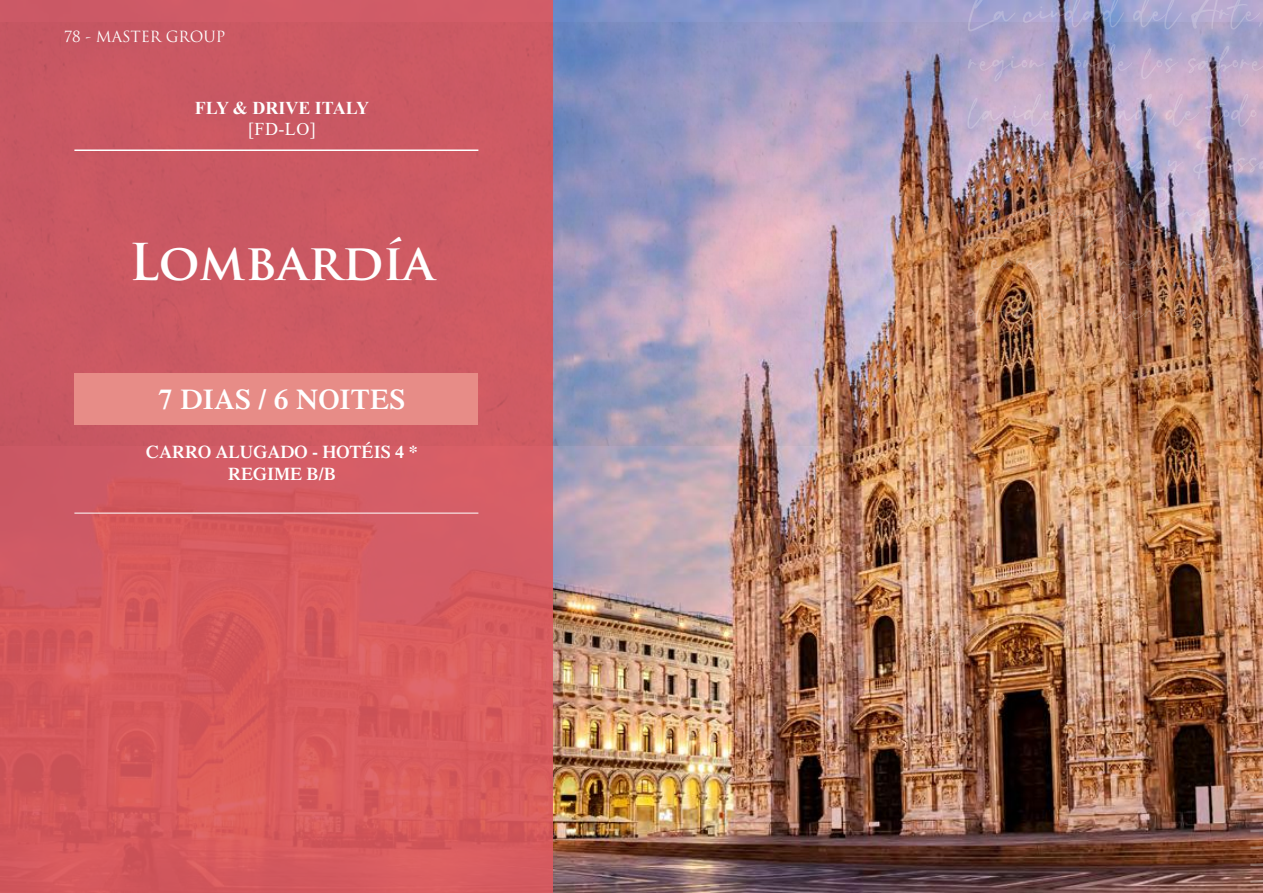
<style>
.page{position:relative;width:1263px;height:893px;background:#fff}
.page>*{position:absolute;margin:0;border:0;box-sizing:border-box;transform-origin:0 0}
.t1{font:700 49.5px "Trajan Pro";color:#fff}
.t2{font:600 28.5px "Times LT Std";letter-spacing:.01em;color:#fff}
.t3{font:600 18px/21.6px "Times LT Std";color:#fff;text-align:center}
.t4{font:700 18px "Times New Roman";color:#fff}
.t5{font:18px "Times New Roman";color:#fff}
.t6{font:15px "Trajan Pro";letter-spacing:-.01em;color:#fff}
</style>
<div class="page">
<img style="left:553px;top:0;width:710px;height:893px">
<div style="left:0;top:0;width:553px;height:893px;background:#d65b5e"></div>
<img style="left:0;top:22px;width:1263px;height:424px">
<svg style="left:968px;top:0;width:47px;height:31px"></svg>
<svg style="left:1023px;top:0;width:101px;height:27px;background:#9395bd"></svg>
<svg style="left:1133px;top:0;width:49px;height:30px"></svg>
<svg style="left:1191px;top:0;width:71px;height:30px;background:#b4aace"></svg>
<svg style="left:968px;top:56px;width:78px;height:25px;background:#bdaccb"></svg>
<svg style="left:1056px;top:44px;width:76px;height:33px;background:#7f7188"></svg>
<svg style="left:1141px;top:48px;width:37px;height:31px"></svg>
<svg style="left:1188px;top:46px;width:75px;height:28px;background:#b0a4c4"></svg>
<svg style="left:967px;top:98px;width:36px;height:31px"></svg>
<img style="left:1013px;top:94px;width:143px;height:35px">
<svg style="left:1165px;top:94px;width:91px;height:35px;background:#b5a0bc"></svg>
<img style="left:965px;top:145px;width:89px;height:34px">
<img style="left:1068px;top:137px;width:90px;height:43px">
<svg style="left:1168px;top:160px;width:15px;height:19px"></svg>
<svg style="left:1193px;top:136px;width:70px;height:43px;background:#9f899c"></svg>
<img style="left:968px;top:186px;width:295px;height:93px">
<img style="left:968px;top:293px;width:93px;height:35px">
<svg style="left:1076px;top:307px;width:27px;height:15px"></svg>
<img style="left:1111px;top:293px;width:146px;height:30px">
<div style="left:74px;top:373px;width:404px;height:51px;background:#e78c87"></div>
<hr style="left:74px;top:513px;width:404px;height:1px;background:#fff">
<hr style="left:74px;top:149px;width:404px;height:2px;background:#fff">
<svg style="left:1250px;top:762px;width:13px;height:131px;background:#9c6751"></svg>
<p class="t6" style="left:64px;top:27px;width:163px">78 - MASTER GROUP</p>
<p class="t4" style="left:195px;top:95px;width:176px">FLY &amp; DRIVE ITALY</p>
<p class="t5" style="left:248px;top:117px;width:69px">[FD-LO]</p>
<h1 class="t1" style="left:129px;top:232px;width:307px">Lombardía</h1>
<h2 class="t2" style="left:158px;top:382px;width:248px">7 DIAS / 6 NOITES</h2>
<p class="t3" style="left:146px;top:441px;width:273px">CARRO ALUGADO - HOTÉIS 4 *<br>REGIME B/B</p>
</div>
